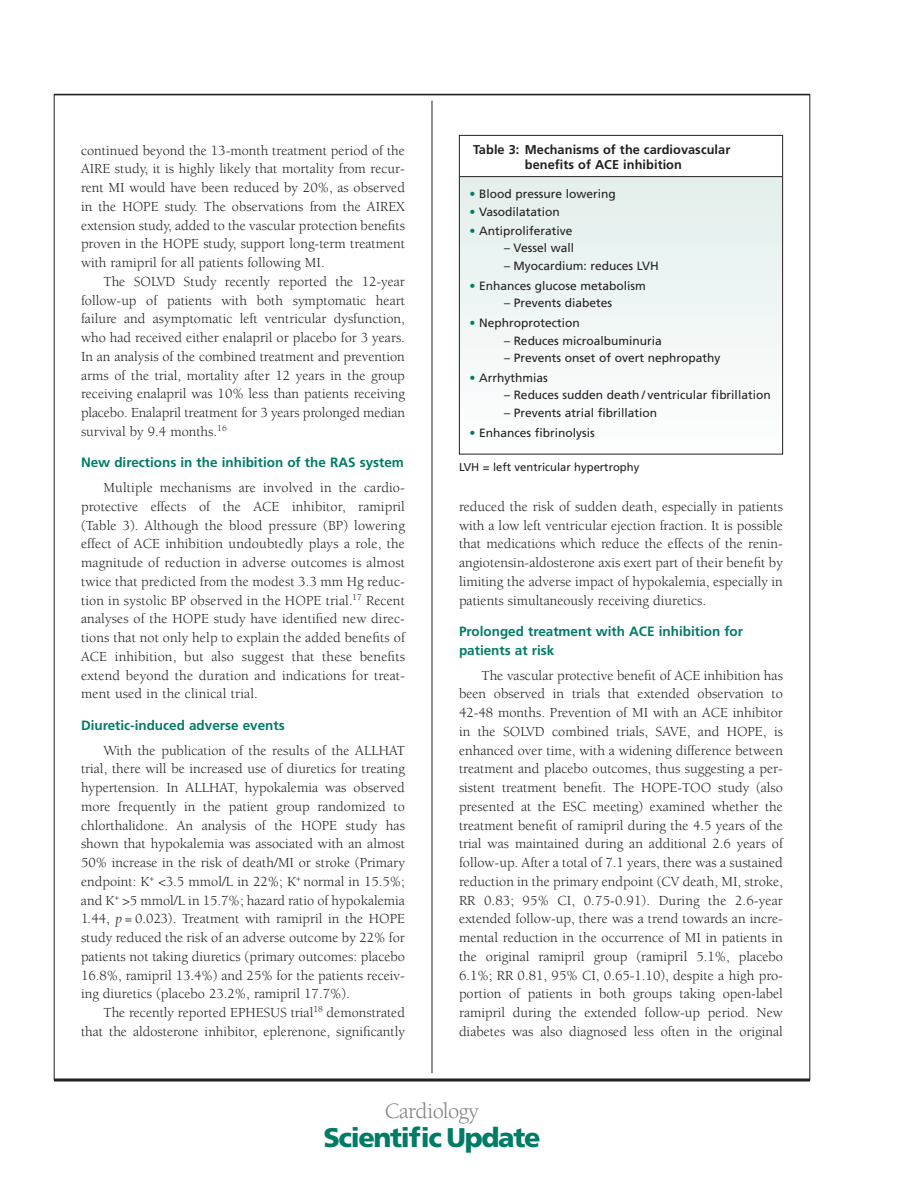
<style>
.page{position:relative;width:918px;height:1188px;background:#fff}
.page>*{position:absolute;margin:0;border:0;box-sizing:border-box;transform-origin:0 0}
.t1{font:900 27px "Frutiger";letter-spacing:-.05em;color:#007c66}
.t2{font:22.5px "Berkeley";letter-spacing:-.025em;color:#808285}
.t3{font:14.25px/18.8px "Berkeley";color:#231f20;text-align:justify}
.t4{font:700 13.5px/18.8px "Frutiger";color:#007c66}
.t5{font:700 12.75px/15px "Frutiger";letter-spacing:.005em;color:#231f20;text-align:center}
.t6{font:12px "Frutiger";color:#231f20}
.t7{font:11.25px "Frutiger";color:#231f20}
.s1{font-style:italic}
.s2{color:#007c66}
</style>
<div class="page">
<hr style="left:54px;top:94px;width:756px;height:1px;background:#231f20">
<hr style="left:432px;top:100px;width:1px;height:973px;background:#231f20">
<svg style="left:54px;top:1078px;width:756px;height:4px;background:#595657"></svg>
<div style="left:459px;top:177px;width:324px;height:276px;background:#f0f6f5"></div>
<hr style="left:460px;top:176px;width:322px;height:1px;background:#231f20">
<div style="left:459px;top:135px;width:324px;height:319px;border:1px solid #231f20"></div>
<p class="t3" style="left:81px;top:142px;width:325px">continued beyond the 13-month treatment period of the AIRE study, it is highly likely that mortality from recur&shy;rent MI would have been reduced by 20%, as observed in the HOPE study. The observations from the AIREX extension study, added to the vascular protection benefits proven in the HOPE study, support long-term treatment with ramipril for all patients following MI.</p>
<p class="t3" style="left:81px;top:273px;width:326px;text-indent:22px">The SOLVD Study recently reported the 12-year follow-up of patients with both symptomatic heart failure and asymptomatic left ventricular dysfunction, who had received either enalapril or placebo for 3 years.<br>In an analysis of the combined treatment and prevention arms of the trial, mortality after 12 years in the group receiving enalapril was 10% less than patients receiving placebo. Enalapril treatment for 3 years prolonged median survival by 9.4 months.<sup>16</sup></p>
<p class="t4" style="left:81px;top:454px;width:324px">New directions in the inhibition of the RAS system</p>
<p class="t3" style="left:81px;top:479px;width:326px;text-indent:22px">Multiple mechanisms are involved in the cardio&shy;protective effects of the ACE inhibitor, ramipril (Table 3). Although the blood pressure (BP) lowering effect of ACE inhibition undoubtedly plays a role, the magnitude of reduction in adverse outcomes is almost twice that predicted from the modest 3.3 mm Hg reduc&shy;tion in systolic BP observed in the HOPE trial.<sup>17</sup> Recent analyses of the HOPE study have identified new direc&shy;tions that not only help to explain the added benefits of ACE inhibition, but also suggest that these benefits extend beyond the duration and indications for treat&shy;ment used in the clinical trial.</p>
<p class="t4" style="left:81px;top:717px;width:205px">Diuretic-induced adverse events</p>
<p class="t3" style="left:81px;top:742px;width:326px;text-indent:23px">With the publication of the results of the ALLHAT trial, there will be increased use of diuretics for treating hypertension. In ALLHAT, hypokalemia was observed more frequently in the patient group randomized to chlorthalidone. An analysis of the HOPE study has shown that hypokalemia was associated with an almost 50% increase in the risk of death/MI or stroke (Primary endpoint: K<sup>+</sup> &lt;3.5 mmol/L in 22%; K<sup>+</sup> normal in 15.5%; and K<sup>+</sup> &gt;5 mmol/L in 15.7%; hazard ratio of hypokalemia 1.44, <span class="s1">p</span> = 0.023). Treatment with ramipril in the HOPE study reduced the risk of an adverse outcome by 22% for patients not taking diuretics (primary outcomes: placebo 16.8%, ramipril 13.4%) and 25% for the patients receiv&shy;ing diuretics (placebo 23.2%, ramipril 17.7%).</p>
<p class="t3" style="left:81px;top:1004px;width:326px;text-align:right">The recently reported EPHESUS trial<sup>18</sup> demonstrated that the aldosterone inhibitor, eplerenone, significantly</p>
<p class="t5" style="left:473px;top:143px;width:259px">Table 3: Mechanisms of the cardiovascular benefits of ACE inhibition</p>
<p class="t6" style="left:469px;top:189px;width:148px"><span class="s2">•</span> Blood pressure lowering</p>
<p class="t6" style="left:469px;top:207px;width:92px"><span class="s2">•</span> Vasodilatation</p>
<p class="t6" style="left:469px;top:226px;width:105px"><span class="s2">•</span> Antiproliferative</p>
<p class="t6" style="left:504px;top:243px;width:72px">– Vessel wall</p>
<p class="t6" style="left:504px;top:261px;width:156px">– Myocardium: reduces LVH</p>
<p class="t6" style="left:469px;top:281px;width:178px"><span class="s2">•</span> Enhances glucose metabolism</p>
<p class="t6" style="left:504px;top:298px;width:110px">– Prevents diabetes</p>
<p class="t6" style="left:469px;top:318px;width:112px"><span class="s2">•</span> Nephroprotection</p>
<p class="t6" style="left:504px;top:336px;width:159px">– Reduces microalbuminuria</p>
<p class="t6" style="left:504px;top:353px;width:218px">– Prevents onset of overt nephropathy</p>
<p class="t6" style="left:469px;top:373px;width:80px"><span class="s2">•</span> Arrhythmias</p>
<p class="t6" style="left:504px;top:390px;width:268px">– Reduces sudden death / ventricular fibrillation</p>
<p class="t6" style="left:504px;top:408px;width:155px">– Prevents atrial fibrillation</p>
<p class="t6" style="left:469px;top:428px;width:127px"><span class="s2">•</span> Enhances fibrinolysis</p>
<p class="t7" style="left:459px;top:463px;width:182px">LVH = left ventricular hypertrophy</p>
<p class="t3" style="left:459px;top:498px;width:325px">reduced the risk of sudden death, especially in patients with a low left ventricular ejection fraction. It is possible that medications which reduce the effects of the renin&shy;angiotensin-aldosterone axis exert part of their benefit by limiting the adverse impact of hypokalemia, especially in patients simultaneously receiving diuretics.</p>
<p class="t4" style="left:459px;top:623px;width:286px">Prolonged treatment with ACE inhibition for patients at risk</p>
<p class="t3" style="left:459px;top:667px;width:326px;text-indent:22px">The vascular protective benefit of ACE inhibition has been observed in trials that extended observation to 42-48 months. Prevention of MI with an ACE inhibitor in the SOLVD combined trials, SAVE, and HOPE, is enhanced over time, with a widening difference between treatment and placebo outcomes, thus suggesting a per&shy;sistent treatment benefit. The HOPE-TOO study (also presented at the ESC meeting) examined whether the treatment benefit of ramipril during the 4.5 years of the trial was maintained during an additional 2.6 years of follow-up. After a total of 7.1 years, there was a sustained reduction in the primary endpoint (CV death, MI, stroke, RR 0.83; 95% CI, 0.75-0.91). During the 2.6-year extended follow-up, there was a trend towards an incre&shy;mental reduction in the occurrence of MI in patients in the original ramipril group (ramipril 5.1%, placebo 6.1%; RR 0.81, 95% CI, 0.65-1.10), despite a high pro&shy;portion of patients in both groups taking open-label ramipril during the extended follow-up period. New diabetes was also diagnosed less often in the original</p>
<h2 class="t2" style="left:385px;top:1102px;width:96px">Cardiology</h2>
<h1 class="t1" style="left:323px;top:1127px;width:219px">Scientific Update</h1>
</div>
